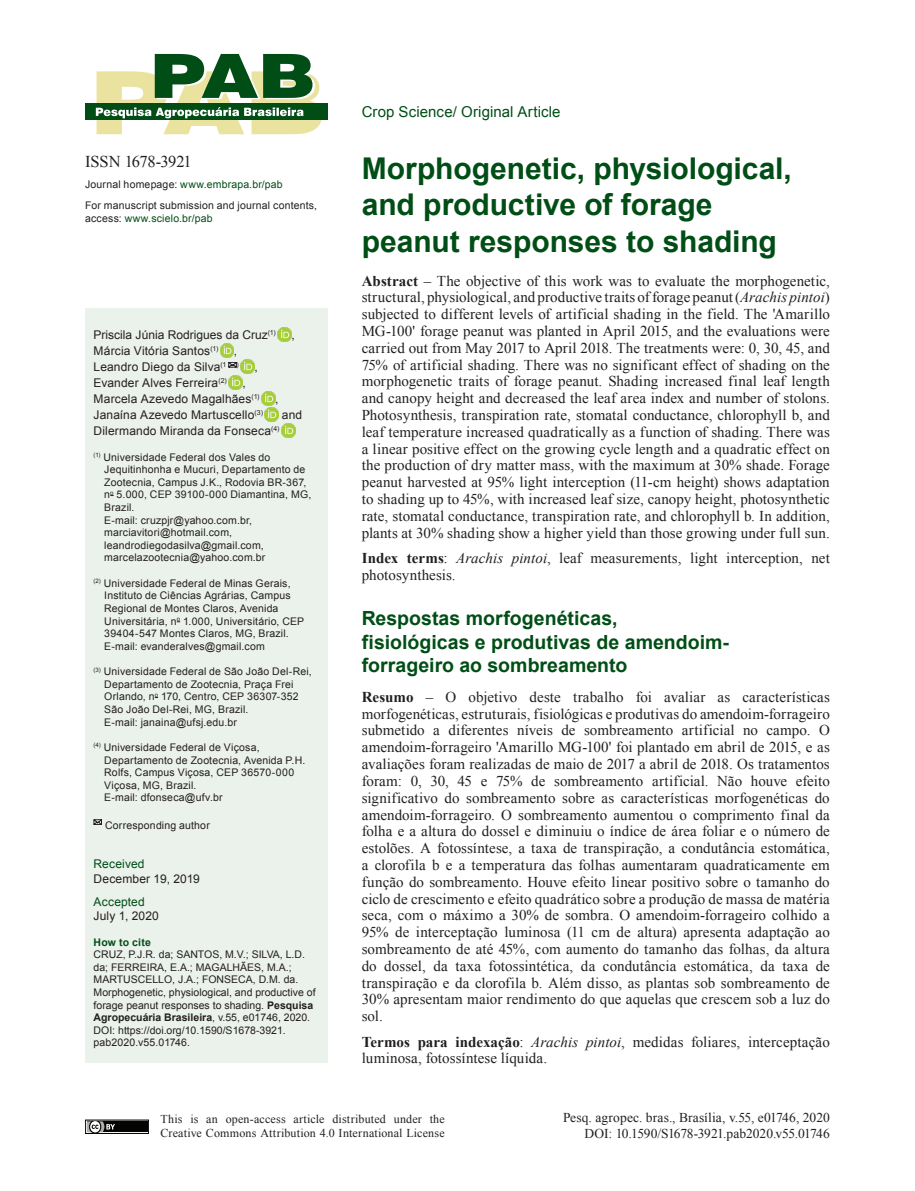
<style>
.page{position:relative;width:915px;height:1191px;background:#fff}
.page>*{position:absolute;margin:0;border:0;box-sizing:border-box;transform-origin:0 0}
.TÍTULO_DO_ARTIGO{font:700 30px/36.3px "Arial";letter-spacing:-.005em;color:#004e16}
.TÍTULO_DO_ABSTRACT{font:700 19.5px/23.7px "Arial";color:#004e16}
.ISSNe{font:16.5px "Times New Roman";letter-spacing:-.03em;color:#231f20}
.RESUMO_ABSTRACT{font:15px/16.8px "Times New Roman";letter-spacing:.005em;color:#231f20;text-align:justify}
.SEÇÃO_TIPO_DE_ARTIGO{font:15px "Arial";letter-spacing:.005em;color:#004e16}
.t1{font:13.5px/16.2px "Times New Roman";letter-spacing:.005em;color:#231f20;text-align:right}
.AUTORES{font:12px/16px "Arial";letter-spacing:.01em;color:#231f20}
.t2{font:12px/14.4px "Times New Roman";letter-spacing:.015em;color:#231f20}
.RECEBIDO_DATA{font:12px "Arial";letter-spacing:.01em;color:#231f20}
.ACEITE_DATA{font:12px "Arial";letter-spacing:.015em;color:#231f20}
.RECEBIDO{font:12px "Arial";letter-spacing:.01em;color:#004e16}
.ACEITE{font:12px "Arial";letter-spacing:.01em;color:#004e16}
.NOTAS_AUTORES{font:10.5px/12.6px "Arial";letter-spacing:.015em;color:#231f20}
.HOW_TO_CITE_TEXTO{font:10.5px/12.6px "Arial";color:#231f20}
.ENDERECO_ELETRONICO{font:10.5px/12.6px "Arial";letter-spacing:.015em;color:#231f20}
.ENDERECO_ELETRONICO-2{font:10.5px "Arial";letter-spacing:.015em;color:#004e16}
.AUTOR_CORRESP{font:10.5px "Arial";letter-spacing:.015em;color:#231f20}
.HOW_TO_CITE{font:700 10.5px "Arial";letter-spacing:.02em;color:#004e16}
.AUTORES-2{font:6.9px "Arial";color:#231f20}
.s1{color:#231f20}
.s2{color:#004e16}
.s3{font-weight:700}
.s4{font-style:italic}
</style>
<div class="page">
<div style="left:85px;top:1119px;width:64px;height:15px;border:1px solid #040503"></div>
<div style="left:87px;top:1121px;width:60px;height:11px;background:#040503"></div>
<svg style="left:85px;top:1119px;width:30px;height:15px"></svg>
<div style="left:85px;top:104px;width:242px;height:16px;background:#004e16"></div>
<svg style="left:96px;top:54px;width:226px;height:80px"></svg>
<div style="left:85px;top:308px;width:242px;height:755px;background:#ebf1eb"></div>
<img style="left:278px;top:327px;width:13px;height:14px">
<img style="left:220px;top:343px;width:14px;height:14px">
<svg style="left:228px;top:362px;width:8px;height:5px"></svg>
<img style="left:241px;top:359px;width:13px;height:14px">
<img style="left:229px;top:375px;width:13px;height:14px">
<img style="left:261px;top:391px;width:14px;height:14px">
<img style="left:265px;top:407px;width:13px;height:14px">
<img style="left:281px;top:423px;width:14px;height:14px">
<svg style="left:94px;top:819px;width:8px;height:5px"></svg>
<p class="ISSNe" style="left:85px;top:150px;width:108px">ISSN 1678-3921</p>
<p class="ENDERECO_ELETRONICO-2" style="left:85px;top:178px;width:199px"><span class="s1">Journal homepage:</span> www.embrapa.br/pab</p>
<p class="ENDERECO_ELETRONICO" style="left:85px;top:199px;width:233px">For manuscript submission and journal contents, access: <span class="s2">www.scielo.br/pab</span></p>
<p class="AUTORES" style="left:94px;top:327px;width:184px">Priscila Júnia Rodrigues da Cruz<sup>(1)</sup></p>
<p class="AUTORES" style="left:291px;top:327px;width:5px">,</p>
<p class="AUTORES" style="left:94px;top:343px;width:126px">Márcia Vitória Santos<sup>(1)</sup></p>
<p class="AUTORES" style="left:234px;top:343px;width:5px">,</p>
<p class="AUTORES" style="left:94px;top:359px;width:134px">Leandro Diego da Silva<sup>(1</sup></p>
<p class="AUTORES-2" style="left:236px;top:360px;width:4px">)</p>
<p class="AUTORES" style="left:254px;top:359px;width:5px">,</p>
<p class="AUTORES" style="left:94px;top:375px;width:135px">Evander Alves Ferreira<sup>(2)</sup></p>
<p class="AUTORES" style="left:94px;top:375px;width:167px;text-indent:149px">,<br>Marcela Azevedo Magalhães<sup>(1)</sup></p>
<p class="AUTORES" style="left:275px;top:391px;width:5px">,</p>
<p class="AUTORES" style="left:94px;top:407px;width:171px">Janaína Azevedo Martuscello<sup>(3)</sup></p>
<p class="AUTORES" style="left:282px;top:407px;width:22px">and</p>
<p class="AUTORES" style="left:94px;top:423px;width:187px">Dilermando Miranda da Fonseca<sup>(4)</sup></p>
<p class="NOTAS_AUTORES" style="left:104px;top:451px;width:208px;text-indent:-11px"><sup>(1)</sup> Universidade Federal dos Vales do Jequitinhonha e Mucuri, Departamento de Zootecnia, Campus J.K., Rodovia BR-367, n<sup>o</sup> 5.000, CEP 39100-000 Diamantina, MG, Brazil.<br>E-mail: cruzpjr@yahoo.com.br, marciavitori@hotmail.com, leandrodiegodasilva@gmail.com, marcelazootecnia@yahoo.com.br</p>
<p class="NOTAS_AUTORES" style="left:104px;top:577px;width:201px;text-indent:-11px"><sup>(2)</sup> Universidade Federal de Minas Gerais, Instituto de Ciências Agrárias, Campus Regional de Montes Claros, Avenida Universitária, n<sup>o</sup> 1.000, Universitário, CEP 39404-547 Montes Claros, MG, Brazil.<br>E-mail: evanderalves@gmail.com</p>
<p class="NOTAS_AUTORES" style="left:104px;top:665px;width:209px;text-indent:-11px"><sup>(3)</sup> Universidade Federal de São João Del-Rei, Departamento de Zootecnia, Praça Frei Orlando, n<sup>o</sup> 170, Centro, CEP 36307-352<br>São João Del-Rei, MG, Brazil.<br>E-mail: janaina@ufsj.edu.br</p>
<p class="NOTAS_AUTORES" style="left:104px;top:741px;width:203px;text-indent:-11px"><sup>(4)</sup> Universidade Federal de Viçosa,<br>Departamento de Zootecnia, Avenida P.H.<br>Rolfs, Campus Viçosa, CEP 36570-000<br>Viçosa, MG, Brazil.<br>E-mail: dfonseca@ufv.br</p>
<p class="AUTOR_CORRESP" style="left:105px;top:818px;width:106px">Corresponding author</p>
<p class="RECEBIDO" style="left:94px;top:856px;width:52px">Received</p>
<p class="RECEBIDO_DATA" style="left:94px;top:870px;width:108px">December 19, 2019</p>
<p class="ACEITE" style="left:94px;top:893px;width:53px">Accepted</p>
<p class="ACEITE_DATA" style="left:94px;top:908px;width:67px">July 1, 2020</p>
<p class="HOW_TO_CITE" style="left:94px;top:935px;width:59px">How to cite</p>
<p class="HOW_TO_CITE_TEXTO" style="left:94px;top:948px;width:223px">CRUZ, P.J.R. da; SANTOS, M.V.; SILVA, L.D. da; FERREIRA, E.A.; MAGALHÃES, M.A.; MARTUSCELLO, J.A.; FONSECA, D.M. da.<br>Morphogenetic, physiological, and productive of forage peanut responses to shading. <span class="s3">Pesquisa Agropecuária Brasileira</span>, v.55, e01746, 2020.<br>DOI: https://doi.org/10.1590/S1678-3921. pab2020.v55.01746.</p>
<p class="SEÇÃO_TIPO_DE_ARTIGO" style="left:361px;top:102px;width:200px">Crop Science/ Original Article</p>
<p class="TÍTULO_DO_ARTIGO" style="left:361px;top:151px;width:431px">Morphogenetic, physiological, and productive of forage peanut responses to shading</p>
<p class="RESUMO_ABSTRACT" style="left:361px;top:272px;width:469px"><span class="s3">Abstract</span> – The objective of this work was to evaluate the morphogenetic, structural, physiological, and productive traits of forage peanut (<span class="s4">Arachis pintoi</span>) subjected to different levels of artificial shading in the field. The 'Amarillo MG-100' forage peanut was planted in April 2015, and the evaluations were carried out from May 2017 to April 2018. The treatments were: 0, 30, 45, and 75% of artificial shading. There was no significant effect of shading on the morphogenetic traits of forage peanut. Shading increased final leaf length and canopy height and decreased the leaf area index and number of stolons.<br>Photosynthesis, transpiration rate, stomatal conductance, chlorophyll b, and leaf temperature increased quadratically as a function of shading. There was a linear positive effect on the growing cycle length and a quadratic effect on the production of dry matter mass, with the maximum at 30% shade. Forage peanut harvested at 95% light interception (11-cm height) shows adaptation to shading up to 45%, with increased leaf size, canopy height, photosynthetic rate, stomatal conductance, transpiration rate, and chlorophyll b. In addition, plants at 30% shading show a higher yield than those growing under full sun.</p>
<p class="RESUMO_ABSTRACT" style="left:361px;top:549px;width:469px"><span class="s3">Index terms</span>: <span class="s4">Arachis pintoi</span>, leaf measurements, light interception, net photosynthesis.</p>
<p class="TÍTULO_DO_ABSTRACT" style="left:361px;top:607px;width:369px">Respostas morfogenéticas, fisiológicas e produtivas de amendoim&shy;forrageiro ao sombreamento</p>
<p class="RESUMO_ABSTRACT" style="left:361px;top:688px;width:469px"><span class="s3">Resumo</span> – O objetivo deste trabalho foi avaliar as características morfogenéticas, estruturais, fisiológicas e produtivas do amendoim‑forrageiro submetido a diferentes níveis de sombreamento artificial no campo. O amendoim-forrageiro 'Amarillo MG-100' foi plantado em abril de 2015, e as avaliações foram realizadas de maio de 2017 a abril de 2018. Os tratamentos foram: 0, 30, 45 e 75% de sombreamento artificial. Não houve efeito significativo do sombreamento sobre as características morfogenéticas do amendoim-forrageiro. O sombreamento aumentou o comprimento final da folha e a altura do dossel e diminuiu o índice de área foliar e o número de estolões. A fotossíntese, a taxa de transpiração, a condutância estomática, a clorofila b e a temperatura das folhas aumentaram quadraticamente em função do sombreamento. Houve efeito linear positivo sobre o tamanho do ciclo de crescimento e efeito quadrático sobre a produção de massa de matéria seca, com o máximo a 30% de sombra. O amendoim-forrageiro colhido a 95% de interceptação luminosa (11 cm de altura) apresenta adaptação ao sombreamento de até 45%, com aumento do tamanho das folhas, da altura do dossel, da taxa fotossintética, da condutância estomática, da taxa de transpiração e da clorofila b. Além disso, as plantas sob sombreamento de 30% apresentam maior rendimento do que aquelas que crescem sob a luz do sol.</p>
<p class="RESUMO_ABSTRACT" style="left:361px;top:1033px;width:469px"><span class="s3">Termos para indexação</span>: <span class="s4">Arachis pintoi</span>, medidas foliares, interceptação luminosa, fotossíntese líquida.</p>
<p class="t2" style="left:160px;top:1111px;width:286px">This is an open-access article distributed under the<br>Creative Commons Attribution 4.0 International License</p>
<p class="t1" style="left:563px;top:1109px;width:268px">Pesq. agropec. bras., Brasília, v.55, e01746, 2020<br>DOI: 10.1590/S1678-3921.pab2020.v55.01746</p>
</div>
